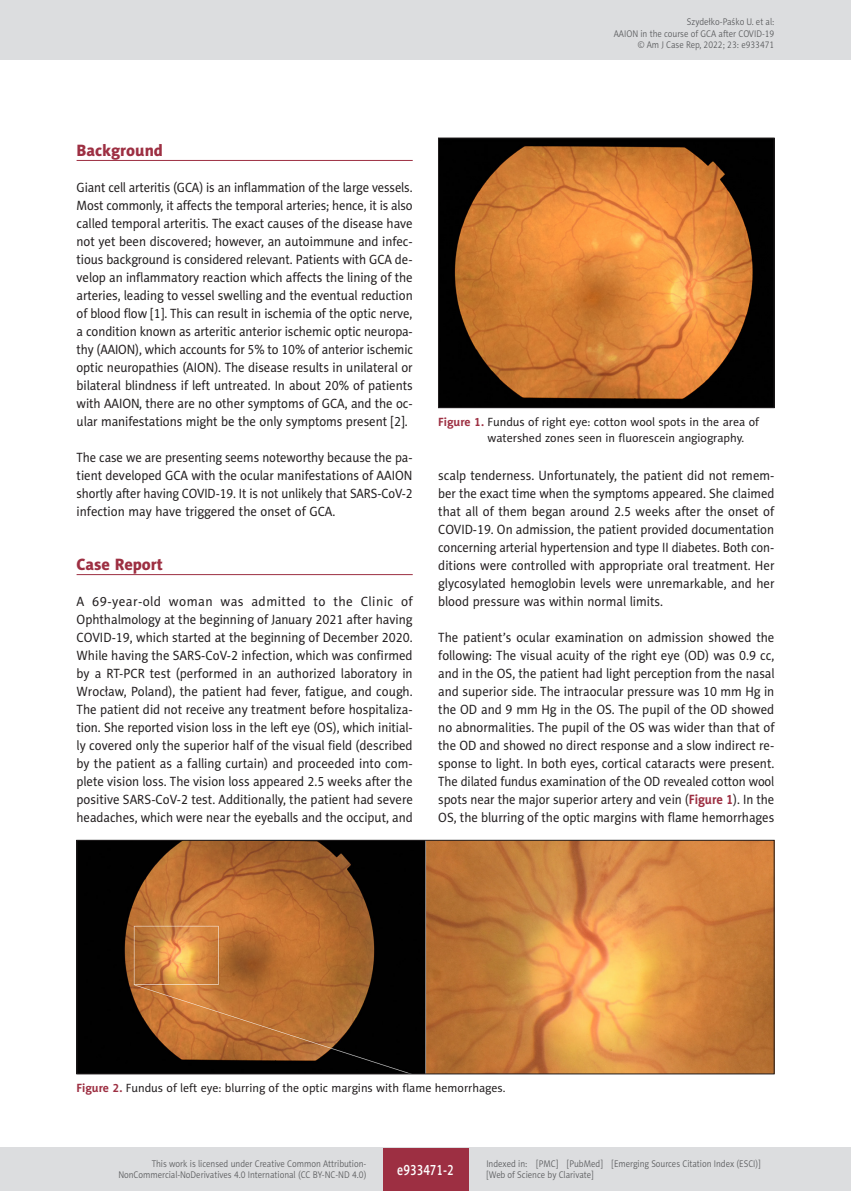
<style>
.page{position:relative;width:851px;height:1191px;background:#fff}
.page>*{position:absolute;margin:0;border:0;box-sizing:border-box;transform-origin:0 0}
.AJCR_Headline_1{font:16.5px "Naomi Sans EFN Heavy";color:#9d2f42}
.AJCR_e-PAGINA{font:15px "Naomi Sans EFN Medium";color:#fff;scale:.8 1}
.AJCR_Body{font:13.5px/18px "Naomi Sans EFN";color:#231f20;text-align:justify;scale:.95 1}
.AJCR_Body-2{font:13.5px/18px "Naomi Sans EFN";color:#231f20;text-align:justify;scale:.94 1}
.AJCR_Body-3{font:13.5px/18px "Naomi Sans EFN";color:#231f20;text-align:justify}
.AJCR_Rycina_tytul{font:12px/15.8px "Naomi Sans EFN";color:#231f20}
.AJCR_pagina_zywa{font:9.75px/11.2px "Naomi Sans EFN Light";color:#57585a;text-align:right;scale:.9 1}
.AJCR_pagina_sygnatur{font:9.75px "Naomi Sans EFN Light";color:#57585a;scale:.9 1}
.s1{font-weight:700;color:#9d2f42}
</style>
<div class="page">
<hr style="left:77px;top:160px;width:335px;height:1px;background:#9d2f42">
<hr style="left:77px;top:574px;width:335px;height:1px;background:#9d2f42">
<img style="left:440px;top:140px;width:332px;height:266px">
<div style="left:438px;top:138px;width:336px;height:270px;border:1px solid #231f20"></div>
<img style="left:79px;top:842px;width:693px;height:230px">
<div style="left:77px;top:840px;width:697px;height:234px;border:1px solid #231f20"></div>
<div style="left:0;top:0;width:850px;height:60px;background:#dcdddf"></div>
<hr style="left:850px;top:0;width:1px;height:60px;background:#dcdddf">
<div style="left:0;top:1148px;width:850px;height:43px;background:#dcdddf"></div>
<div style="left:383px;top:1147px;width:85px;height:43px;background:#9d2f42"></div>
<p class="AJCR_pagina_zywa" style="left:613px;top:16px;width:180px">Szydełko-Paśko U. et al:<br>AAION in the course of GCA after COVID-19</p>
<p class="AJCR_pagina_sygnatur" style="left:637px;top:39px;width:153px">© Am J Case Rep, 2022; 23: e933471</p>
<p class="AJCR_Headline_1" style="left:77px;top:140px;width:88px">Background</p>
<p class="AJCR_Body-2" style="left:77px;top:178px;width:359px">Giant cell arteritis (GCA) is an inflammation of the large vessels.<br>Most commonly, it affects the temporal arteries; hence, it is also called temporal arteritis. The exact causes of the disease have not yet been discovered; however, an autoimmune and infec&shy;tious background is considered relevant. Patients with GCA de&shy;velop an inflammatory reaction which affects the lining of the arteries, leading to vessel swelling and the eventual reduction of blood flow [1]. This can result in ischemia of the optic nerve, a condition known as arteritic anterior ischemic optic neuropa&shy;thy (AAION), which accounts for 5% to 10% of anterior ischemic optic neuropathies (AION). The disease results in unilateral or bilateral blindness if left untreated. In about 20% of patients with AAION, there are no other symptoms of GCA, and the oc&shy;ular manifestations might be the only symptoms present [2].</p>
<p class="AJCR_Body-2" style="left:77px;top:448px;width:359px">The case we are presenting seems noteworthy because the pa&shy;tient developed GCA with the ocular manifestations of AAION shortly after having COVID-19. It is not unlikely that SARS-CoV-2 infection may have triggered the onset of GCA.</p>
<p class="AJCR_Headline_1" style="left:77px;top:554px;width:88px">Case Report</p>
<p class="AJCR_Body-3" style="left:77px;top:592px;width:338px">A 69-year-old woman was admitted to the Clinic of Ophthalmology at the beginning of January 2021 after having COVID-19, which started at the beginning of December 2020.<br>While having the SARS-CoV-2 infection, which was confirmed by a RT-PCR test (performed in an authorized laboratory in Wrocław, Poland), the patient had fever, fatigue, and cough.<br>The patient did not receive any treatment before hospitaliza&shy;tion. She reported vision loss in the left eye (OS), which initial&shy;ly covered only the superior half of the visual field (described by the patient as a falling curtain) and proceeded into com&shy;plete vision loss. The vision loss appeared 2.5 weeks after the positive SARS-CoV-2 test. Additionally, the patient had severe headaches, which were near the eyeballs and the occiput, and</p>
<p class="AJCR_Rycina_tytul" style="left:487px;top:414px;width:273px;text-indent:-49px"><span class="s1">Figure 1.</span> Fundus of right eye: cotton wool spots in the area of watershed zones seen in fluorescein angiography.</p>
<p class="AJCR_Body" style="left:438px;top:466px;width:355px">scalp tenderness. Unfortunately, the patient did not remem&shy;ber the exact time when the symptoms appeared. She claimed that all of them began around 2.5 weeks after the onset of COVID-19. On admission, the patient provided documentation concerning arterial hypertension and type II diabetes. Both con&shy;ditions were controlled with appropriate oral treatment. Her glycosylated hemoglobin levels were unremarkable, and her blood pressure was within normal limits.</p>
<p class="AJCR_Body" style="left:438px;top:628px;width:355px">The patient’s ocular examination on admission showed the following: The visual acuity of the right eye (OD) was 0.9 cc, and in the OS, the patient had light perception from the nasal and superior side. The intraocular pressure was 10 mm Hg in the OD and 9 mm Hg in the OS. The pupil of the OD showed no abnormalities. The pupil of the OS was wider than that of the OD and showed no direct response and a slow indirect re&shy;sponse to light. In both eyes, cortical cataracts were present.<br>The dilated fundus examination of the OD revealed cotton wool spots near the major superior artery and vein (<span class="s1">Figure 1</span>). In the OS, the blurring of the optic margins with flame hemorrhages</p>
<p class="AJCR_Rycina_tytul" style="left:77px;top:1080px;width:430px"><span class="s1">Figure 2.</span> Fundus of left eye: blurring of the optic margins with flame hemorrhages.</p>
<p class="AJCR_pagina_zywa" style="left:118px;top:1158px;width:277px">This work is licensed under Creative Common Attribution-<br>NonCommercial-NoDerivatives 4.0 International (CC BY-NC-ND 4.0)</p>
<p class="AJCR_e-PAGINA" style="left:397px;top:1160px;width:72px">e933471-2</p>
<p class="AJCR_pagina_zywa" style="left:486px;top:1158px;width:306px;text-align:left">Indexed in: [PMC] [PubMed] [Emerging Sources Citation Index (ESCI)] [Web of Science by Clarivate]</p>
</div>
